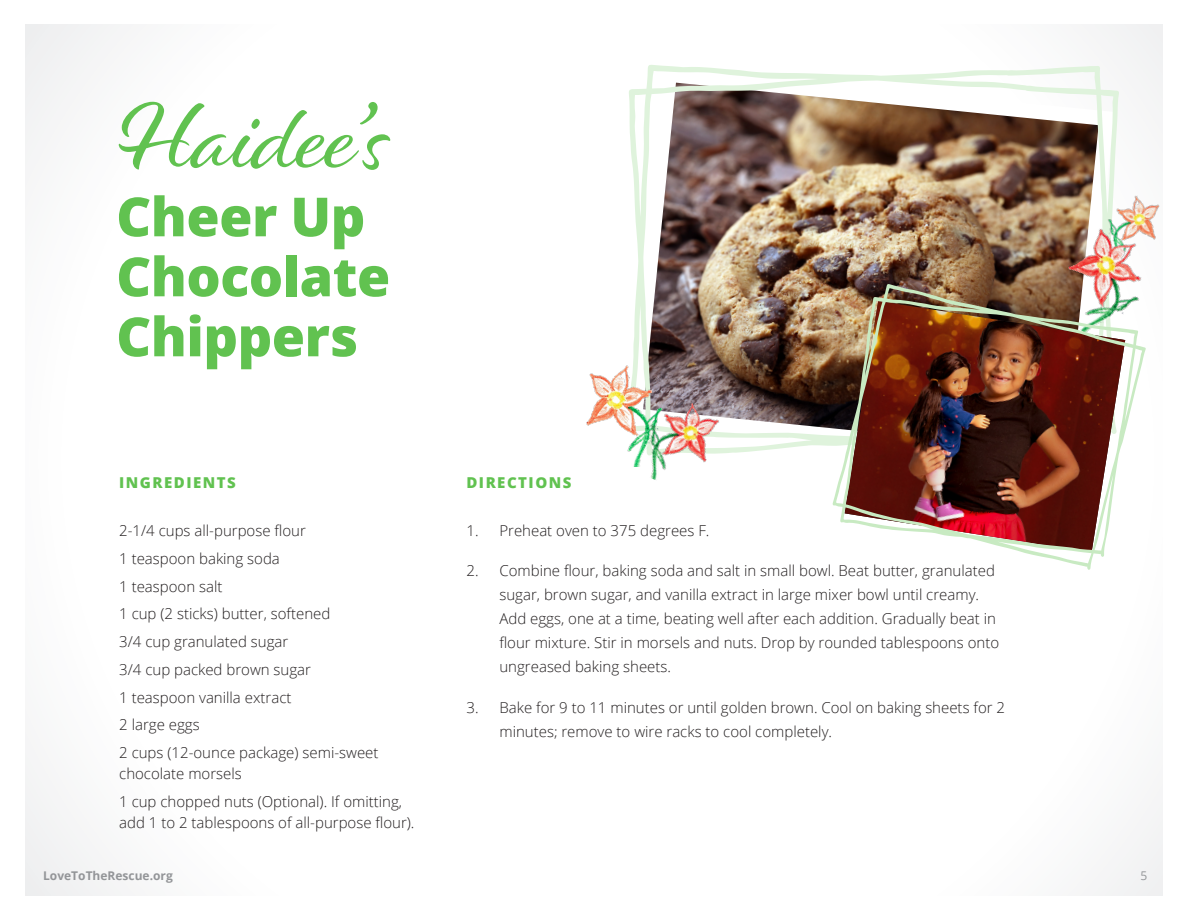
<style>
.page{position:relative;width:1188px;height:918px;background:#fff}
.page>*{position:absolute;margin:0;border:0;box-sizing:border-box;transform-origin:0 0}
.t1{font:97.5px "Alisha";color:#61c250}
.t2{font:800 54px/60px "Open Sans";letter-spacing:-.01em;color:#61c250}
.Recipe_Ingedients_list{font:300 15px/24px "Open Sans";color:#231f20}
.t3{font:800 15px "Open Sans";letter-spacing:.1em;color:#61c250}
.t4{font:700 12px "Open Sans";color:#939598}
.t5{font:12px "Open Sans";color:#939598}
</style>
<div class="page">
<img style="left:629px;top:65px;width:490px;height:388px">
<img style="left:586px;top:364px;width:81px;height:88px">
<img style="left:628px;top:389px;width:97px;height:91px">
<img style="left:1097px;top:191px;width:63px;height:27px">
<img style="left:1041px;top:218px;width:115px;height:66px">
<img style="left:833px;top:284px;width:313px;height:286px">
<p class="t1" style="left:116px;top:78px;width:275px">Haidee’s</p>
<p class="t2" style="left:116px;top:184px;width:276px">Cheer Up<br>Chocolate<br>Chippers</p>
<p class="t3" style="left:119px;top:471px;width:118px">INGREDIENTS</p>
<p class="t3" style="left:466px;top:471px;width:107px">DIRECTIONS</p>
<p class="Recipe_Ingedients_list" style="left:466px;top:518px;width:245px">1. Preheat oven to 375 degrees F.</p>
<p class="Recipe_Ingedients_list" style="left:499px;top:559px;width:501px;text-indent:-33px">2. Combine flour, baking soda and salt in small bowl. Beat butter, granulated sugar, brown sugar, and vanilla extract in large mixer bowl until creamy.<br>Add eggs, one at a time, beating well after each addition. Gradually beat in flour mixture. Stir in morsels and nuts. Drop by rounded tablespoons onto ungreased baking sheets.</p>
<p class="Recipe_Ingedients_list" style="left:499px;top:695px;width:507px;text-indent:-33px">3. Bake for 9 to 11 minutes or until golden brown. Cool on baking sheets for 2 minutes; remove to wire racks to cool completely.</p>
<p class="Recipe_Ingedients_list" style="left:119px;top:518px;width:188px">2-1/4 cups all-purpose flour</p>
<p class="Recipe_Ingedients_list" style="left:119px;top:546px;width:162px">1 teaspoon baking soda</p>
<p class="Recipe_Ingedients_list" style="left:119px;top:574px;width:105px">1 teaspoon salt</p>
<p class="Recipe_Ingedients_list" style="left:119px;top:602px;width:213px">1 cup (2 sticks) butter, softened</p>
<p class="Recipe_Ingedients_list" style="left:119px;top:629px;width:171px">3/4 cup granulated sugar</p>
<p class="Recipe_Ingedients_list" style="left:119px;top:657px;width:193px">3/4 cup packed brown sugar</p>
<p class="Recipe_Ingedients_list" style="left:119px;top:685px;width:174px">1 teaspoon vanilla extract</p>
<p class="Recipe_Ingedients_list" style="left:119px;top:713px;width:82px">2 large eggs</p>
<p class="Recipe_Ingedients_list" style="left:119px;top:742px;width:261px;line-height:21px">2 cups (12-ounce package) semi-sweet chocolate morsels</p>
<p class="Recipe_Ingedients_list" style="left:119px;top:791px;width:297px;line-height:21px">1 cup chopped nuts (Optional). If omitting, add 1 to 2 tablespoons of all-purpose flour).</p>
<p class="t4" style="left:43px;top:867px;width:131px">LoveToTheRescue.org</p>
<p class="t5" style="left:1141px;top:867px;width:8px">5</p>
</div>
